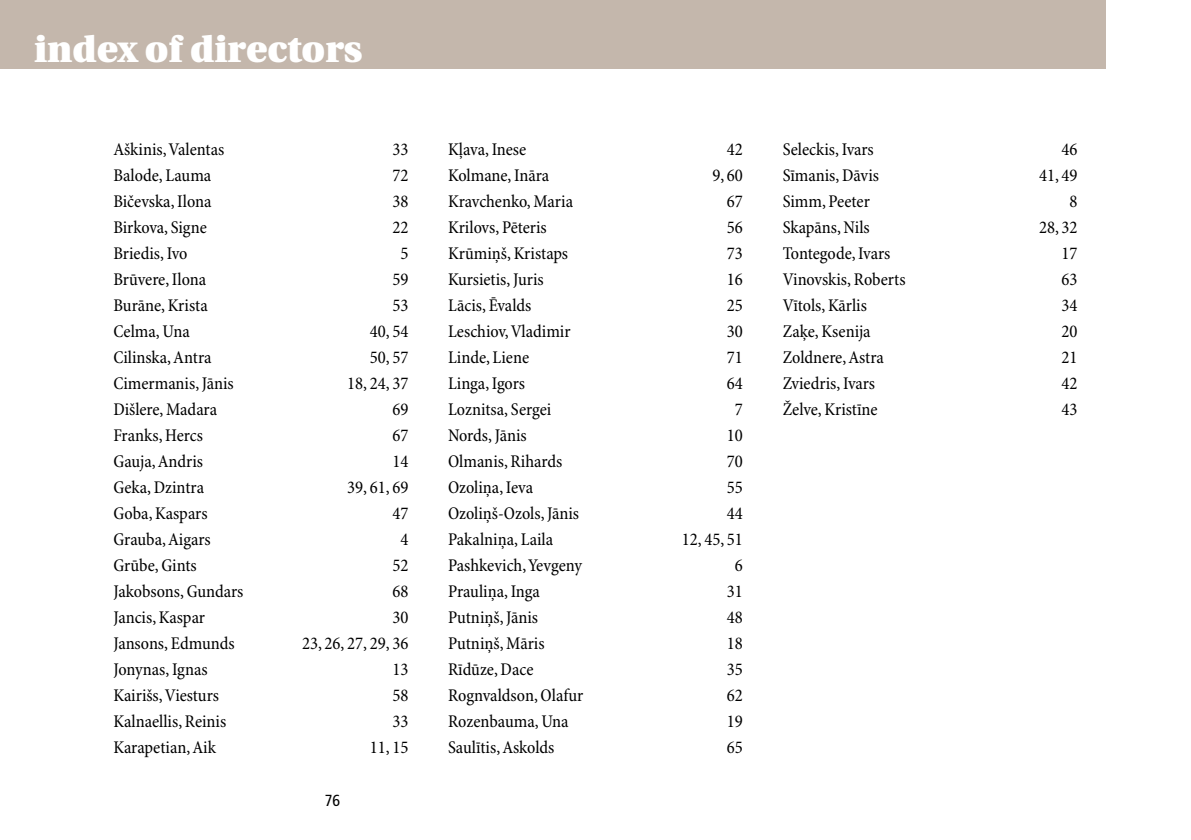
<style>
.page{position:relative;width:1191px;height:840px;background:#fff}
.page>*{position:absolute;margin:0;border:0;box-sizing:border-box;transform-origin:0 0}
.t1{font:900 36px "Utopia CE";color:#fff}
.t2{font:condensed 18px "Minion Pro";color:#000}
.t3{font:condensed 16px "Frutiger CE";color:#000}
</style>
<div class="page">
<div style="left:0;top:0;width:1106px;height:68px;background:#c4b7ac"></div>
<h1 class="t1" style="left:34px;top:29px;width:330px">index of directors</h1>
<p class="t2" style="left:113px;top:138px;width:113px">Aškinis, Valentas</p>
<p class="t2" style="left:392px;top:138px;width:17px">33</p>
<p class="t2" style="left:113px;top:164px;width:99px">Balode, Lauma</p>
<p class="t2" style="left:392px;top:164px;width:17px">72</p>
<p class="t2" style="left:113px;top:190px;width:100px">Bičevska, Ilona</p>
<p class="t2" style="left:392px;top:190px;width:17px">38</p>
<p class="t2" style="left:113px;top:216px;width:95px">Birkova, Signe</p>
<p class="t2" style="left:392px;top:216px;width:17px">22</p>
<p class="t2" style="left:113px;top:242px;width:75px">Briedis, Ivo</p>
<p class="t2" style="left:400px;top:242px;width:9px">5</p>
<p class="t2" style="left:113px;top:268px;width:94px">Brūvere, Ilona</p>
<p class="t2" style="left:392px;top:268px;width:17px">59</p>
<p class="t2" style="left:113px;top:294px;width:96px">Burāne, Krista</p>
<p class="t2" style="left:392px;top:294px;width:17px">53</p>
<p class="t2" style="left:113px;top:320px;width:78px">Celma, Una</p>
<p class="t2" style="left:370px;top:320px;width:40px">40, 54</p>
<p class="t2" style="left:113px;top:346px;width:100px">Cilinska, Antra</p>
<p class="t2" style="left:370px;top:346px;width:40px">50, 57</p>
<p class="t2" style="left:113px;top:372px;width:122px">Cimermanis, Jānis</p>
<p class="t2" style="left:347px;top:372px;width:63px">18, 24, 37</p>
<p class="t2" style="left:113px;top:398px;width:105px">Dišlere, Madara</p>
<p class="t2" style="left:392px;top:398px;width:17px">69</p>
<p class="t2" style="left:113px;top:424px;width:91px">Franks, Hercs</p>
<p class="t2" style="left:392px;top:424px;width:17px">67</p>
<p class="t2" style="left:113px;top:450px;width:91px">Gauja, Andris</p>
<p class="t2" style="left:392px;top:450px;width:17px">14</p>
<p class="t2" style="left:113px;top:476px;width:92px">Geka, Dzintra</p>
<p class="t2" style="left:347px;top:476px;width:63px">39, 61, 69</p>
<p class="t2" style="left:113px;top:502px;width:96px">Goba, Kaspars</p>
<p class="t2" style="left:392px;top:502px;width:17px">47</p>
<p class="t2" style="left:113px;top:528px;width:99px">Grauba, Aigars</p>
<p class="t2" style="left:400px;top:528px;width:9px">4</p>
<p class="t2" style="left:113px;top:554px;width:85px">Grūbe, Gints</p>
<p class="t2" style="left:392px;top:554px;width:17px">52</p>
<p class="t2" style="left:113px;top:580px;width:132px">Jakobsons, Gundars</p>
<p class="t2" style="left:392px;top:580px;width:17px">68</p>
<p class="t2" style="left:113px;top:606px;width:93px">Jancis, Kaspar</p>
<p class="t2" style="left:392px;top:606px;width:17px">30</p>
<p class="t2" style="left:113px;top:632px;width:123px">Jansons, Edmunds</p>
<p class="t2" style="left:302px;top:632px;width:108px">23, 26, 27, 29, 36</p>
<p class="t2" style="left:113px;top:658px;width:96px">Jonynas, Ignas</p>
<p class="t2" style="left:392px;top:658px;width:17px">13</p>
<p class="t2" style="left:113px;top:684px;width:107px">Kairišs, Viesturs</p>
<p class="t2" style="left:392px;top:684px;width:17px">58</p>
<p class="t2" style="left:113px;top:710px;width:114px">Kalnaellis, Reinis</p>
<p class="t2" style="left:392px;top:710px;width:17px">33</p>
<p class="t2" style="left:113px;top:736px;width:104px">Karapetian, Aik</p>
<p class="t2" style="left:370px;top:736px;width:40px">11, 15</p>
<p class="t3" style="left:325px;top:790px;width:17px">76</p>
<p class="t2" style="left:448px;top:138px;width:80px">Kļava, Inese</p>
<p class="t2" style="left:727px;top:138px;width:17px">42</p>
<p class="t2" style="left:448px;top:164px;width:103px">Kolmane, Ināra</p>
<p class="t2" style="left:712px;top:164px;width:32px">9, 60</p>
<p class="t2" style="left:448px;top:190px;width:126px">Kravchenko, Maria</p>
<p class="t2" style="left:727px;top:190px;width:17px">67</p>
<p class="t2" style="left:448px;top:216px;width:100px">Krilovs, Pēteris</p>
<p class="t2" style="left:727px;top:216px;width:17px">56</p>
<p class="t2" style="left:448px;top:242px;width:122px">Krūmiņš, Kristaps</p>
<p class="t2" style="left:727px;top:242px;width:17px">73</p>
<p class="t2" style="left:448px;top:268px;width:97px">Kursietis, Juris</p>
<p class="t2" style="left:727px;top:268px;width:17px">16</p>
<p class="t2" style="left:448px;top:294px;width:85px">Lācis, Ēvalds</p>
<p class="t2" style="left:727px;top:294px;width:17px">25</p>
<p class="t2" style="left:448px;top:320px;width:124px">Leschiov, Vladimir</p>
<p class="t2" style="left:727px;top:320px;width:17px">30</p>
<p class="t2" style="left:448px;top:346px;width:83px">Linde, Liene</p>
<p class="t2" style="left:727px;top:346px;width:17px">71</p>
<p class="t2" style="left:448px;top:372px;width:79px">Linga, Igors</p>
<p class="t2" style="left:727px;top:372px;width:17px">64</p>
<p class="t2" style="left:448px;top:398px;width:105px">Loznitsa, Sergei</p>
<p class="t2" style="left:735px;top:398px;width:9px">7</p>
<p class="t2" style="left:448px;top:424px;width:80px">Nords, Jānis</p>
<p class="t2" style="left:727px;top:424px;width:17px">10</p>
<p class="t2" style="left:448px;top:450px;width:116px">Olmanis, Rihards</p>
<p class="t2" style="left:727px;top:450px;width:17px">70</p>
<p class="t2" style="left:448px;top:476px;width:87px">Ozoliņa, Ieva</p>
<p class="t2" style="left:727px;top:476px;width:17px">55</p>
<p class="t2" style="left:448px;top:502px;width:133px">Ozoliņš-Ozols, Jānis</p>
<p class="t2" style="left:727px;top:502px;width:17px">44</p>
<p class="t2" style="left:448px;top:528px;width:107px">Pakalniņa, Laila</p>
<p class="t2" style="left:682px;top:528px;width:63px">12, 45, 51</p>
<p class="t2" style="left:448px;top:554px;width:135px">Pashkevich, Yevgeny</p>
<p class="t2" style="left:735px;top:554px;width:9px">6</p>
<p class="t2" style="left:448px;top:580px;width:93px">Prauliņa, Inga</p>
<p class="t2" style="left:727px;top:580px;width:17px">31</p>
<p class="t2" style="left:448px;top:606px;width:92px">Putniņš, Jānis</p>
<p class="t2" style="left:727px;top:606px;width:17px">48</p>
<p class="t2" style="left:448px;top:632px;width:98px">Putniņš, Māris</p>
<p class="t2" style="left:727px;top:632px;width:17px">18</p>
<p class="t2" style="left:448px;top:658px;width:87px">Rīdūze, Dace</p>
<p class="t2" style="left:727px;top:658px;width:17px">35</p>
<p class="t2" style="left:448px;top:684px;width:137px">Rognvaldson, Olafur</p>
<p class="t2" style="left:727px;top:684px;width:17px">62</p>
<p class="t2" style="left:448px;top:710px;width:122px">Rozenbauma, Una</p>
<p class="t2" style="left:727px;top:710px;width:17px">19</p>
<p class="t2" style="left:448px;top:736px;width:108px">Saulītis, Askolds</p>
<p class="t2" style="left:727px;top:736px;width:17px">65</p>
<p class="t2" style="left:782px;top:138px;width:93px">Seleckis, Ivars</p>
<p class="t2" style="left:1061px;top:138px;width:17px">46</p>
<p class="t2" style="left:782px;top:164px;width:98px">Sīmanis, Dāvis</p>
<p class="t2" style="left:1039px;top:164px;width:40px">41, 49</p>
<p class="t2" style="left:782px;top:190px;width:89px">Simm, Peeter</p>
<p class="t2" style="left:1069px;top:190px;width:9px">8</p>
<p class="t2" style="left:782px;top:216px;width:89px">Skapāns, Nils</p>
<p class="t2" style="left:1039px;top:216px;width:40px">28, 32</p>
<p class="t2" style="left:782px;top:242px;width:109px">Tontegode, Ivars</p>
<p class="t2" style="left:1061px;top:242px;width:17px">17</p>
<p class="t2" style="left:782px;top:268px;width:125px">Vinovskis, Roberts</p>
<p class="t2" style="left:1061px;top:268px;width:17px">63</p>
<p class="t2" style="left:782px;top:294px;width:86px">Vītols, Kārlis</p>
<p class="t2" style="left:1061px;top:294px;width:17px">34</p>
<p class="t2" style="left:782px;top:320px;width:90px">Zaķe, Ksenija</p>
<p class="t2" style="left:1061px;top:320px;width:17px">20</p>
<p class="t2" style="left:782px;top:346px;width:103px">Zoldnere, Astra</p>
<p class="t2" style="left:1061px;top:346px;width:17px">21</p>
<p class="t2" style="left:782px;top:372px;width:94px">Zviedris, Ivars</p>
<p class="t2" style="left:1061px;top:372px;width:17px">42</p>
<p class="t2" style="left:782px;top:398px;width:97px">Želve, Kristīne</p>
<p class="t2" style="left:1061px;top:398px;width:17px">43</p>
</div>
